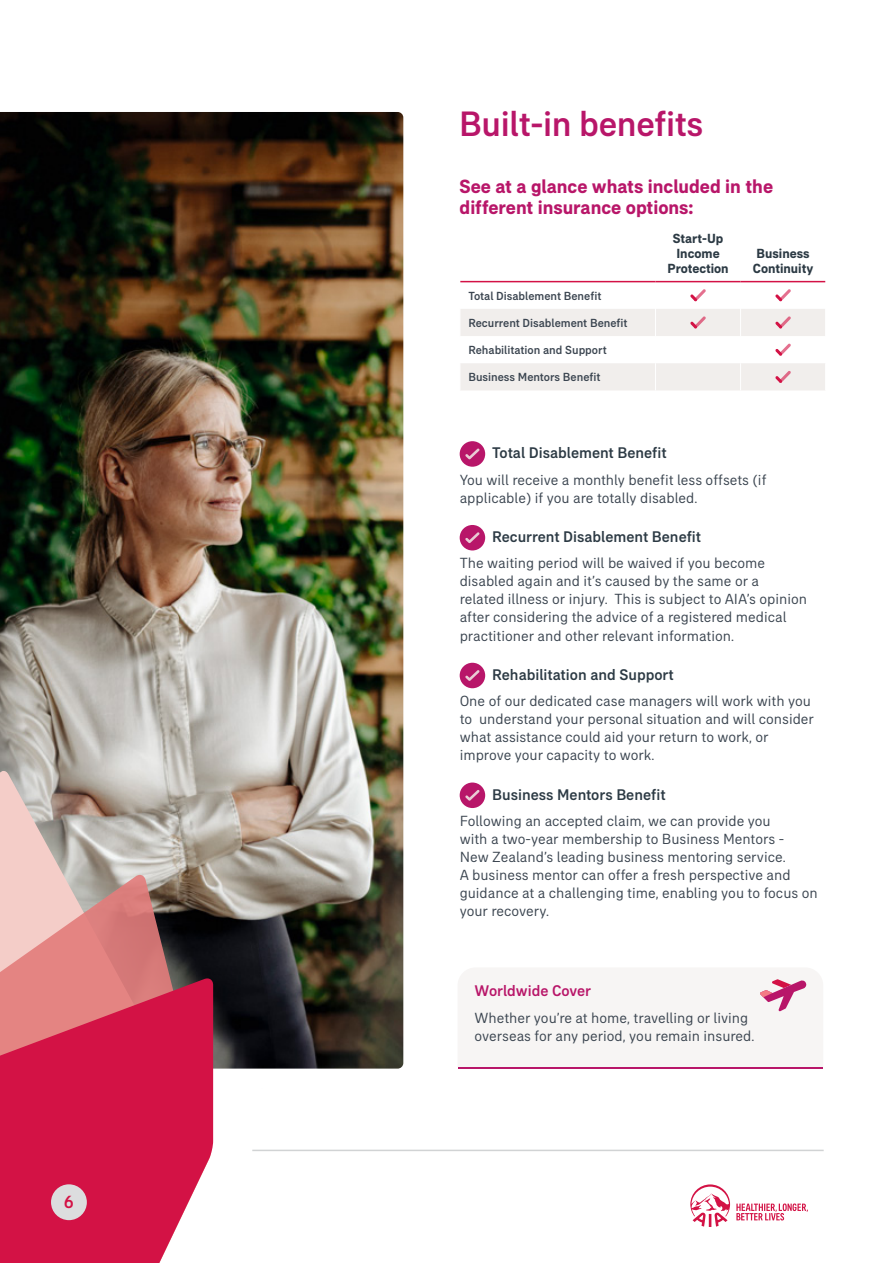
<style>
.page{position:relative;width:893px;height:1263px;background:#fff}
.page>*{position:absolute;margin:0;border:0;box-sizing:border-box;transform-origin:0 0}
.t1{font:500 36px "AIA Everest";letter-spacing:-.01em;color:#b81669}
.t2{font:700 19.5px/21px "AIA Everest";color:#b81669}
.t3{font:500 18px "AIA Everest";color:#d31245}
.t4{font:500 15.75px "AIA Everest";color:#2c3a44}
.t5{font:500 15.75px "AIA Everest";color:#b81669}
.t6{font:15px/18px "AIA Everest";color:#3b4550}
.t7{font:700 13.5px/15px "AIA Everest";color:#2c3a44;text-align:center}
.t8{font:500 12px "AIA Everest";color:#3b4550}
</style>
<div class="page">
<hr style="left:460px;top:281px;width:195px;height:1px;background:#d31245">
<hr style="left:655px;top:281px;width:86px;height:1px;background:#d31245">
<hr style="left:741px;top:281px;width:84px;height:1px;background:#d31245">
<svg style="left:460px;top:282px;width:366px;height:108px"></svg>
<div style="left:460px;top:441px;width:25px;height:26px;background:#b81669;border-radius:50%"></div>
<svg style="left:465px;top:448px;width:15px;height:11px"></svg>
<div style="left:460px;top:525px;width:25px;height:25px;background:#b81669;border-radius:50%"></div>
<svg style="left:465px;top:532px;width:15px;height:11px"></svg>
<div style="left:460px;top:663px;width:25px;height:25px;background:#b81669;border-radius:50%"></div>
<svg style="left:465px;top:670px;width:15px;height:11px"></svg>
<div style="left:460px;top:782px;width:25px;height:26px;background:#b81669;border-radius:50%"></div>
<svg style="left:465px;top:790px;width:15px;height:11px"></svg>
<hr style="left:458px;top:1067px;width:364px;height:1px;background:#b81669">
<div style="left:458px;top:968px;width:365px;height:99px;background:#f7f5f4"></div>
<img style="left:0;top:112px;width:403px;height:956px">
<svg style="left:0;top:771px;width:212px;height:104px"></svg>
<svg style="left:0;top:875px;width:212px;height:102px"></svg>
<svg style="left:0;top:977px;width:213px;height:286px;fill:#d31245"></svg>
<svg style="left:690px;top:1184px;width:118px;height:43px"></svg>
<div style="left:51px;top:1184px;width:36px;height:36px;background:#dcddde;border-radius:50%"></div>
<hr style="left:252px;top:1150px;width:572px;height:1px;background:#d1d3d4">
<p class="t3" style="left:64px;top:1192px;width:12px">6</p>
<h1 class="t1" style="left:459px;top:103px;width:246px">Built-in benefits</h1>
<h2 class="t2" style="left:460px;top:176px;width:315px">See at a glance whats included in the different insurance options:</h2>
<p class="t7" style="left:667px;top:231px;width:63px">Start-Up<br>Income<br>Protection</p>
<p class="t7" style="left:753px;top:246px;width:62px;text-align:left">Business<br>Continuity</p>
<p class="t8" style="left:468px;top:289px;width:134px">Total Disablement Benefit</p>
<p class="t8" style="left:468px;top:316px;width:161px">Recurrent Disablement Benefit</p>
<p class="t8" style="left:468px;top:343px;width:140px">Rehabilitation and Support</p>
<p class="t8" style="left:468px;top:370px;width:134px">Business Mentors Benefit</p>
<p class="t4" style="left:492px;top:444px;width:176px">Total Disablement Benefit</p>
<p class="t6" style="left:460px;top:470px;width:308px">You will receive a monthly benefit less offsets (if applicable) if you are totally disabled.</p>
<p class="t4" style="left:492px;top:527px;width:210px">Recurrent Disablement Benefit</p>
<p class="t6" style="left:460px;top:554px;width:349px">The waiting period will be waived if you become disabled again and it’s caused by the same or a related illness or injury. This is subject to AIA’s opinion after considering the advice of a registered medical practitioner and other relevant information.</p>
<p class="t4" style="left:492px;top:665px;width:183px">Rehabilitation and Support</p>
<p class="t6" style="left:460px;top:692px;width:356px">One of our dedicated case managers will work with you to understand your personal situation and will consider what assistance could aid your return to work, or improve your capacity to work.</p>
<p class="t4" style="left:492px;top:785px;width:175px">Business Mentors Benefit</p>
<p class="t6" style="left:460px;top:812px;width:360px">Following an accepted claim, we can provide you<br>with a two-year membership to Business Mentors -<br>New Zealand’s leading business mentoring service.<br>A business mentor can offer a fresh perspective and guidance at a challenging time, enabling you to focus on your recovery.</p>
<p class="t5" style="left:475px;top:982px;width:118px">Worldwide Cover</p>
<p class="t6" style="left:475px;top:1008px;width:282px">Whether you’re at home, travelling or living overseas for any period, you remain insured.</p>
</div>
